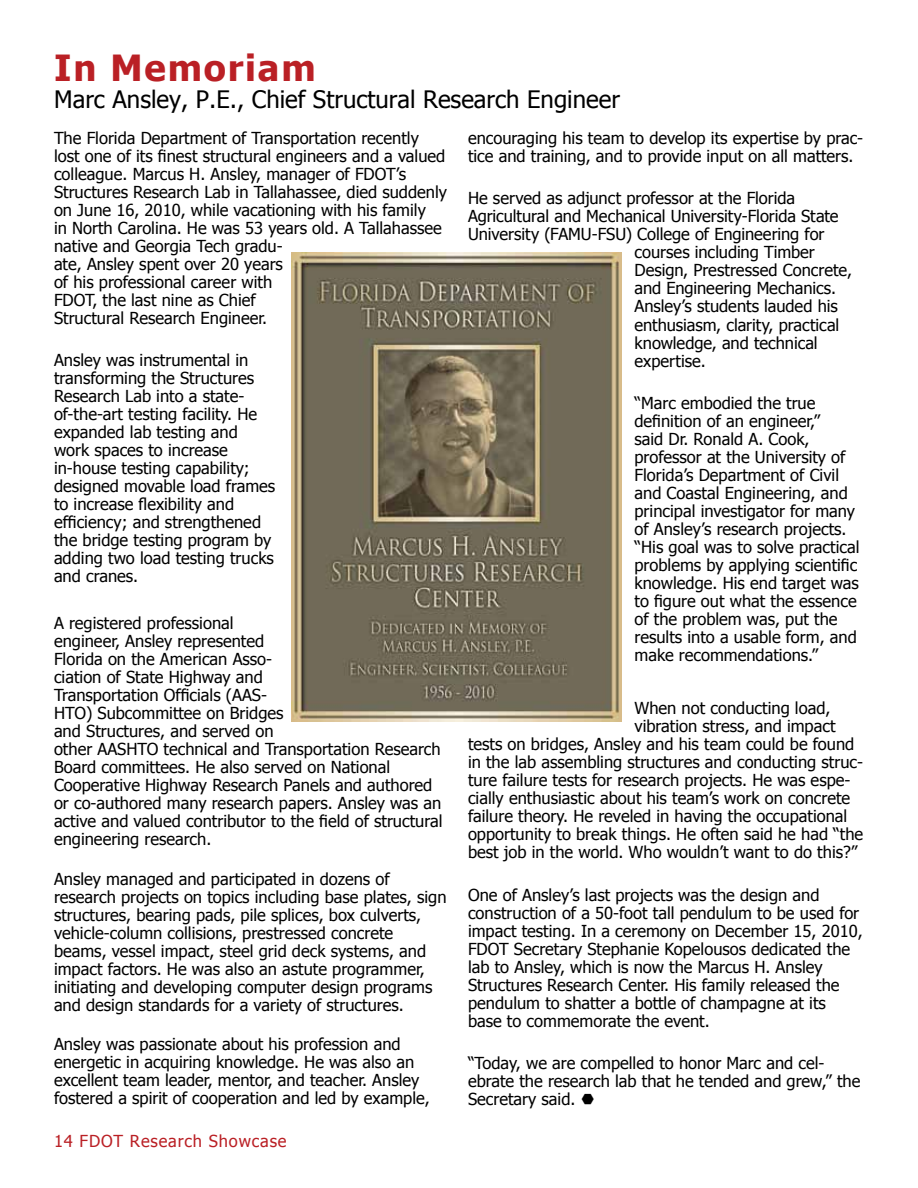
<style>
.page{position:relative;width:918px;height:1188px;background:#fff}
.page>*{position:absolute;margin:0;border:0;box-sizing:border-box;transform-origin:0 0}
.t1{font:700 36px "Tahoma";letter-spacing:.05em;color:#ba2025}
.t2{font:24px "Tahoma";color:#000}
.t3{font:16.5px/18px "Tahoma";color:#000}
.t4{font:16.5px "Tahoma";letter-spacing:.05em;color:#ba2025}
</style>
<div class="page">
<img style="left:291px;top:252px;width:331px;height:469px">
<h1 class="t1" style="left:54px;top:43px;width:263px">In Memoriam</h1>
<h2 class="t2" style="left:54px;top:83px;width:567px">Marc Ansley, P.E., Chief Structural Research Engineer</h2>
<p class="t3" style="left:54px;top:128px;width:395px">The Florida Department of Transportation recently lost one of its finest structural engineers and a valued colleague. Marcus H. Ansley, manager of FDOT’s Structures Research Lab in Tallahassee, died suddenly on June 16, 2010, while vacationing with his family<br>in North Carolina. He was 53 years old. A Tallahassee native and Georgia Tech gradu-<br>ate, Ansley spent over 20 years<br>of his professional career with<br>FDOT, the last nine as Chief<br>Structural Research Engineer.</p>
<p class="t3" style="left:54px;top:351px;width:223px">Ansley was instrumental in transforming the Structures<br>Research Lab into a state&shy;of-the-art testing facility. He expanded lab testing and work spaces to increase in-house testing capability; designed movable load frames to increase flexibility and efficiency; and strengthened the bridge testing program by adding two load testing trucks and cranes.</p>
<p class="t3" style="left:54px;top:613px;width:390px">A registered professional<br>engineer, Ansley represented<br>Florida on the American Asso-<br>ciation of State Highway and<br>Transportation Officials (AAS-<br>HTO) Subcommittee on Bridges<br>and Structures, and served on<br>other AASHTO technical and Transportation Research Board committees. He also served on National Cooperative Highway Research Panels and authored or co-authored many research papers. Ansley was an active and valued contributor to the field of structural engineering research.</p>
<p class="t3" style="left:54px;top:869px;width:394px">Ansley managed and participated in dozens of research projects on topics including base plates, sign structures, bearing pads, pile splices, box culverts, vehicle-column collisions, prestressed concrete beams, vessel impact, steel grid deck systems, and impact factors. He was also an astute programmer, initiating and developing computer design programs and design standards for a variety of structures.</p>
<p class="t3" style="left:54px;top:1034px;width:377px">Ansley was passionate about his profession and energetic in acquiring knowledge. He was also an excellent team leader, mentor, and teacher. Ansley fostered a spirit of cooperation and led by example,</p>
<p class="t3" style="left:468px;top:128px;width:397px">encouraging his team to develop its expertise by prac&shy;tice and training, and to provide input on all matters.</p>
<p class="t3" style="left:468px;top:189px;width:328px">He served as adjunct professor at the Florida</p>
<p class="t3" style="left:468px;top:207px;width:372px">Agricultural and Mechanical University-Florida State</p>
<p class="t3" style="left:468px;top:225px;width:358px">University (FAMU-FSU) College of Engineering for</p>
<p class="t3" style="left:635px;top:243px;width:182px">courses including Timber</p>
<p class="t3" style="left:635px;top:261px;width:219px">Design, Prestressed Concrete,</p>
<p class="t3" style="left:635px;top:279px;width:203px">and Engineering Mechanics.</p>
<p class="t3" style="left:635px;top:297px;width:205px">Ansley’s students lauded his</p>
<p class="t3" style="left:635px;top:315px;width:206px">enthusiasm, clarity, practical</p>
<p class="t3" style="left:635px;top:333px;width:185px">knowledge, and technical</p>
<p class="t3" style="left:635px;top:351px;width:73px">expertise.</p>
<p class="t3" style="left:635px;top:393px;width:227px">“Marc embodied the true definition of an engineer,”<br>said Dr. Ronald A. Cook, professor at the University of<br>Florida’s Department of Civil and Coastal Engineering, and principal investigator for many of Ansley’s research projects. “His goal was to solve practical problems by applying scientific knowledge. His end target was to figure out what the essence of the problem was, put the results into a usable form, and make recommendations.”</p>
<p class="t3" style="left:635px;top:698px;width:198px">When not conducting load,</p>
<p class="t3" style="left:635px;top:716px;width:203px">vibration stress, and impact</p>
<p class="t3" style="left:468px;top:734px;width:388px">tests on bridges, Ansley and his team could be found</p>
<p class="t3" style="left:468px;top:752px;width:397px">in the lab assembling structures and conducting struc-</p>
<p class="t3" style="left:468px;top:770px;width:384px">ture failure tests for research projects. He was espe-</p>
<p class="t3" style="left:468px;top:788px;width:384px">cially enthusiastic about his team’s work on concrete</p>
<p class="t3" style="left:468px;top:806px;width:381px">failure theory. He reveled in having the occupational</p>
<p class="t3" style="left:468px;top:824px;width:397px">opportunity to break things. He often said he had “the</p>
<p class="t3" style="left:468px;top:842px;width:391px">best job in the world. Who wouldn’t want to do this?”</p>
<p class="t3" style="left:468px;top:885px;width:396px">One of Ansley’s last projects was the design and construction of a 50-foot tall pendulum to be used for impact testing. In a ceremony on December 15, 2010, FDOT Secretary Stephanie Kopelousos dedicated the lab to Ansley, which is now the Marcus H. Ansley Structures Research Center. His family released the pendulum to shatter a bottle of champagne at its base to commemorate the event.</p>
<p class="t3" style="left:468px;top:1053px;width:394px">“Today, we are compelled to honor Marc and cel&shy;ebrate the research lab that he tended and grew,” the<br>Secretary said.</p>
<p class="t4" style="left:54px;top:1130px;width:234px">14 FDOT Research Showcase</p>
</div>
